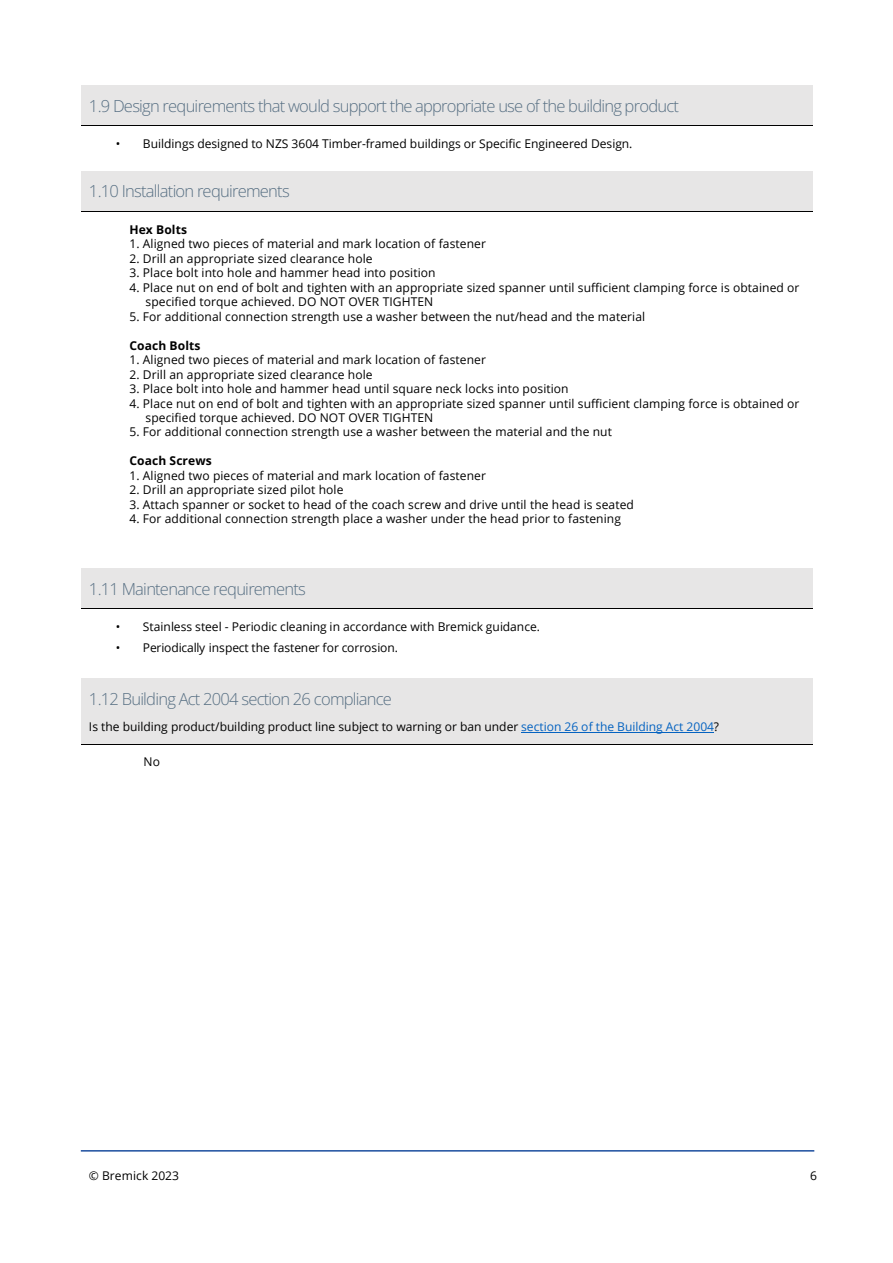
<style>
.page{position:relative;width:893px;height:1263px;background:#fff}
.page>*{position:absolute;margin:0;border:0;box-sizing:border-box;transform-origin:0 0}
.t1{font:300 16.5px "Open Sans";letter-spacing:-.045em;color:#576f83}
.t2{font:12px/14.4px "Open Sans";letter-spacing:.005em;color:#000}
.t3{font:700 12px "Open Sans";letter-spacing:.005em;color:#000}
.s1{color:#0563c1}
</style>
<div class="page">
<div style="left:81px;top:85px;width:731px;height:40px;background:#e7e6e6"></div>
<hr style="left:81px;top:125px;width:731px;height:1px;background:#000">
<div style="left:81px;top:171px;width:731px;height:40px;background:#e7e6e6"></div>
<hr style="left:81px;top:211px;width:731px;height:1px;background:#000">
<div style="left:81px;top:568px;width:731px;height:41px;background:#e7e6e6"></div>
<hr style="left:81px;top:609px;width:731px;height:1px;background:#000">
<div style="left:81px;top:678px;width:731px;height:66px;background:#e7e6e6"></div>
<hr style="left:521px;top:732px;width:193px;height:1px;background:#0563c1">
<hr style="left:81px;top:744px;width:731px;height:1px;background:#000">
<hr style="left:81px;top:1150px;width:733px;height:1px;background:#1b4e9e">
<h1 class="t1" style="left:89px;top:94px;width:592px">1.9 Design requirements that would support the appropriate use of the building product</h1>
<p class="t2" style="left:116px;top:136px;width:518px">• Buildings designed to NZS 3604 Timber-framed buildings or Specific Engineered Design.</p>
<h1 class="t1" style="left:89px;top:180px;width:202px">1.10 Installation requirements</h1>
<p class="t3" style="left:129px;top:221px;width:59px">Hex Bolts</p>
<p class="t2" style="left:129px;top:236px;width:358px">1. Aligned two pieces of material and mark location of fastener</p>
<p class="t2" style="left:129px;top:251px;width:245px">2. Drill an appropriate sized clearance hole</p>
<p class="t2" style="left:129px;top:265px;width:308px">3. Place bolt into hole and hammer head into position</p>
<p class="t2" style="left:146px;top:280px;width:656px;text-indent:-16px">4. Place nut on end of bolt and tighten with an appropriate sized spanner until sufficient clamping force is obtained or specified torque achieved. DO NOT OVER TIGHTEN</p>
<p class="t2" style="left:129px;top:309px;width:517px">5. For additional connection strength use a washer between the nut/head and the material</p>
<p class="t3" style="left:129px;top:337px;width:73px">Coach Bolts</p>
<p class="t2" style="left:129px;top:352px;width:358px">1. Aligned two pieces of material and mark location of fastener</p>
<p class="t2" style="left:129px;top:367px;width:245px">2. Drill an appropriate sized clearance hole</p>
<p class="t2" style="left:129px;top:381px;width:441px">3. Place bolt into hole and hammer head until square neck locks into position</p>
<p class="t2" style="left:146px;top:396px;width:656px;text-indent:-16px">4. Place nut on end of bolt and tighten with an appropriate sized spanner until sufficient clamping force is obtained or specified torque achieved. DO NOT OVER TIGHTEN</p>
<p class="t2" style="left:129px;top:425px;width:484px">5. For additional connection strength use a washer between the material and the nut</p>
<p class="t3" style="left:129px;top:453px;width:84px">Coach Screws</p>
<p class="t2" style="left:129px;top:468px;width:358px">1. Aligned two pieces of material and mark location of fastener</p>
<p class="t2" style="left:129px;top:482px;width:216px">2. Drill an appropriate sized pilot hole</p>
<p class="t2" style="left:129px;top:497px;width:506px">3. Attach spanner or socket to head of the coach screw and drive until the head is seated</p>
<p class="t2" style="left:129px;top:511px;width:493px">4. For additional connection strength place a washer under the head prior to fastening</p>
<h1 class="t1" style="left:89px;top:578px;width:219px">1.11 Maintenance requirements</h1>
<p class="t2" style="left:116px;top:619px;width:426px">• Stainless steel - Periodic cleaning in accordance with Bremick guidance.</p>
<p class="t2" style="left:116px;top:641px;width:284px">• Periodically inspect the fastener for corrosion.</p>
<h1 class="t1" style="left:89px;top:687px;width:304px">1.12 Building Act 2004 section 26 compliance</h1>
<p class="t2" style="left:89px;top:719px;width:632px">Is the building product/building product line subject to warning or ban under <span class="s1">section 26 of the Building Act 2004</span>?</p>
<p class="t2" style="left:144px;top:754px;width:18px">No</p>
<p class="t2" style="left:89px;top:1168px;width:92px">© Bremick 2023</p>
<p class="t2" style="left:810px;top:1168px;width:8px">6</p>
</div>
